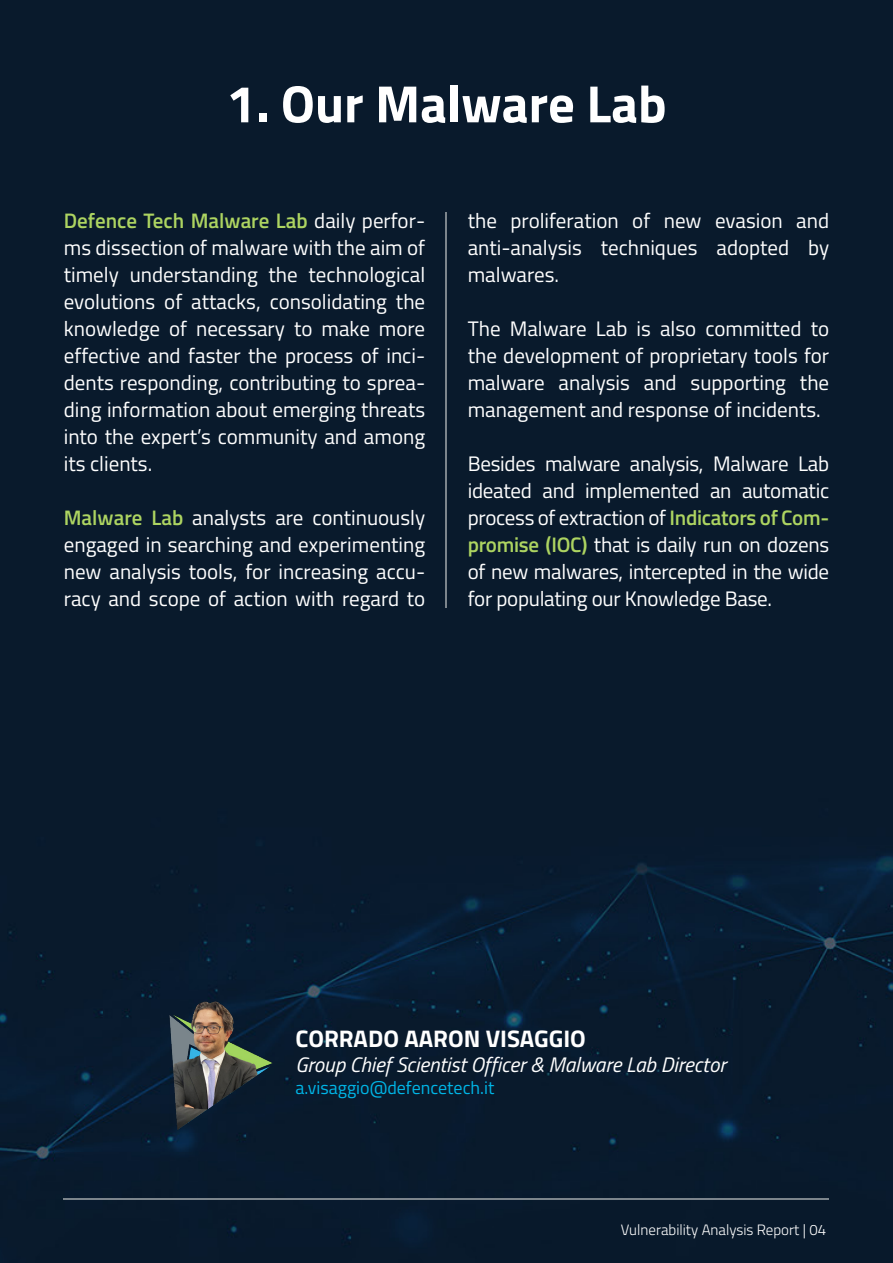
<style>
.page{position:relative;width:893px;height:1263px;background:#091a2c}
.page>*{position:absolute;margin:0;border:0;box-sizing:border-box;transform-origin:0 0}
.t1{font:700 52.5px "Titillium Web";color:#fff}
.t2{font:700 24px "Titillium Web";color:#fff}
.t3{font:21px/27px "Titillium Web";color:#fff;text-align:justify}
.t4{font:italic 21px "Titillium Web";color:#fff}
.t5{font:18px "Titillium Web";color:#00b5e6}
.t6{font:300 15px "Titillium Web";color:#fff}
.s1{font-weight:600;color:#add461}
</style>
<div class="page">
<hr style="left:64px;top:1198px;width:765px;height:2px;background:#7c858c">
<hr style="left:446px;top:213px;width:1px;height:395px;background:#7c858c">
<img style="left:164px;top:1001px;width:115px;height:134px">
<h1 class="t1" style="left:226px;top:64px;width:442px">1. Our Malware Lab</h1>
<p class="t3" style="left:64px;top:206px;width:363px"><span class="s1">Defence Tech Malware Lab</span> daily perfor&shy;ms dissection of malware with the aim of timely understanding the technological evolutions of attacks, consolidating the knowledge of necessary to make more effective and faster the process of inci&shy;dents responding, contributing to sprea&shy;ding information about emerging threats into the expert’s community and among its clients.</p>
<p class="t3" style="left:64px;top:503px;width:363px"><span class="s1">Malware Lab</span> analysts are continuously engaged in searching and experimenting new analysis tools, for increasing accu&shy;racy and scope of action with regard to</p>
<p class="t3" style="left:468px;top:206px;width:363px">the proliferation of new evasion and anti-analysis techniques adopted by malwares.</p>
<p class="t3" style="left:468px;top:314px;width:363px">The Malware Lab is also committed to the development of proprietary tools for malware analysis and supporting the management and response of incidents.</p>
<p class="t3" style="left:468px;top:449px;width:363px">Besides malware analysis, Malware Lab ideated and implemented an automatic process of extraction of <span class="s1">Indicators of Com&shy;promise (IOC)</span> that is daily run on dozens of new malwares, intercepted in the wide for populating our Knowledge Base.</p>
<p class="t2" style="left:296px;top:1020px;width:292px">CORRADO AARON VISAGGIO</p>
<p class="t4" style="left:296px;top:1050px;width:432px">Group Chief Scientist Officer &amp; Malware Lab Director</p>
<p class="t5" style="left:296px;top:1074px;width:200px">a.visaggio@defencetech.it</p>
<p class="t6" style="left:621px;top:1219px;width:207px">Vulnerability Analysis Report | 04</p>
</div>
